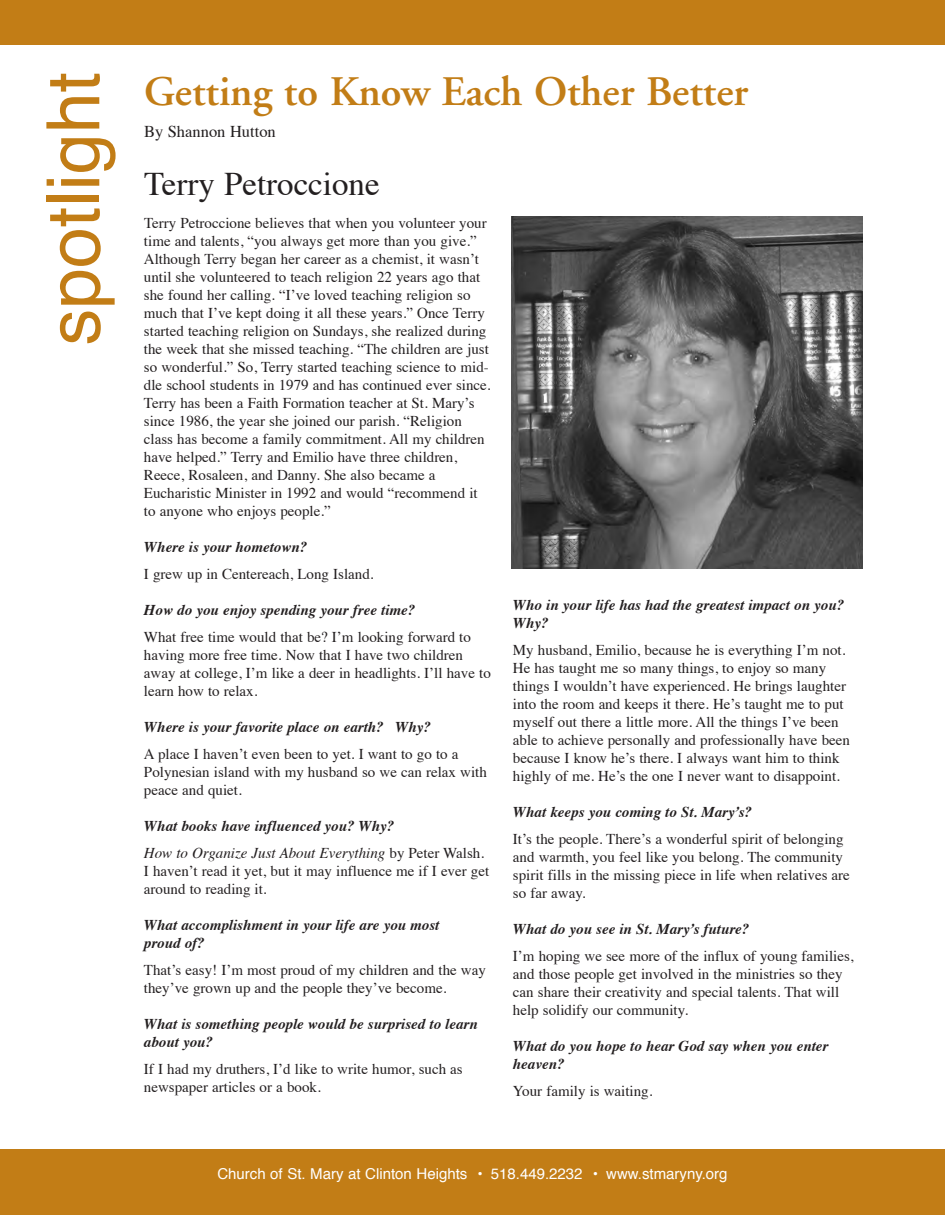
<style>
.page{position:relative;width:945px;height:1215px;background:#fff}
.page>*{position:absolute;margin:0;border:0;box-sizing:border-box;transform-origin:0 0}
.t1{font:73.5px "Helvetica";color:#c27d16}
.t2{font:600 42px "Adobe Garamond";color:#c27d16}
.t3{font:33px "Times";color:#231f20}
.t4{font:16.5px "Times";color:#231f20}
.t5{font:15px/18px "Times";color:#231f20}
.t6{font:italic 700 15px/18px "Times";color:#231f20}
.t7{font:italic 15px/27px "Times";color:#231f20}
.t8{font:15px "Helvetica";color:#fff}
.s1{font-weight:700}
.s2{font-style:normal}
</style>
<div class="page">
<div style="left:0;top:1149px;width:945px;height:66px;background:#c27d16"></div>
<div style="left:0;top:0;width:945px;height:45px;background:#c27d16"></div>
<img style="left:512px;top:216px;width:350px;height:353px">
<h1 class="t1" style="left:43px;top:346px;width:275px;rotate:-90deg">spotlight</h1>
<h2 class="t2" style="left:144px;top:75px;width:606px">Getting to Know Each Other Better</h2>
<p class="t4" style="left:144px;top:124px;width:133px">By Shannon Hutton</p>
<h3 class="t3" style="left:144px;top:170px;width:237px">Terry Petroccione</h3>
<p class="t5" style="left:144px;top:216px;width:348px">Terry Petroccione believes that when you volunteer your time and talents, “you always get more than you give.” Although Terry began her career as a chemist, it wasn’t until she volunteered to teach religion 22 years ago that she found her calling. “I’ve loved teaching religion so much that I’ve kept doing it all these years.” Once Terry started teaching religion on Sundays, she realized during the week that she missed teaching. “The children are just so wonderful.” So, Terry started teaching science to mid&shy;dle school students in 1979 and has continued ever since.<br>Terry has been a Faith Formation teacher at St. Mary’s since 1986, the year she joined our parish. “Religion class has become a family commitment. All my children have helped.” Terry and Emilio have three children, Reece, Rosaleen, and Danny. She also became a Eucharistic Minister in 1992 and would “recommend it to anyone who enjoys people.”</p>
<p class="t6" style="left:144px;top:540px;width:165px">Where is your hometown?</p>
<p class="t5" style="left:144px;top:567px;width:231px">I grew up in Centereach, Long Island.</p>
<p class="t6" style="left:144px;top:603px;width:273px">How do you enjoy spending your free time?</p>
<p class="t5" style="left:144px;top:630px;width:348px">What free time would that be? I’m looking forward to having more free time. Now that I have two children away at college, I’m like a deer in headlights. I’ll have to learn how to relax.</p>
<p class="t6" style="left:144px;top:720px;width:288px">Where is your favorite place on earth? Why?</p>
<p class="t5" style="left:144px;top:747px;width:344px">A place I haven’t even been to yet. I want to go to a<br>Polynesian island with my husband so we can relax with peace and quiet.</p>
<p class="t7" style="left:144px;top:814px;width:342px"><span class="s1">What books have influenced you? Why?<br></span>How to Organize Just About Everything <span class="s2">by Peter Walsh.</span></p>
<p class="t5" style="left:144px;top:864px;width:347px">I haven’t read it yet, but it may influence me if I ever get around to reading it.</p>
<p class="t6" style="left:144px;top:918px;width:297px">What accomplishment in your life are you most proud of?</p>
<p class="t5" style="left:144px;top:963px;width:343px">That’s easy! I’m most proud of my children and the way they’ve grown up and the people they’ve become.</p>
<p class="t6" style="left:144px;top:1017px;width:335px">What is something people would be surprised to learn about you?</p>
<p class="t5" style="left:144px;top:1062px;width:320px">If I had my druthers, I’d like to write humor, such as newspaper articles or a book.</p>
<p class="t6" style="left:513px;top:598px;width:333px">Who in your life has had the greatest impact on you?<br>Why?</p>
<p class="t5" style="left:513px;top:643px;width:339px">My husband, Emilio, because he is everything I’m not.<br>He has taught me so many things, to enjoy so many things I wouldn’t have experienced. He brings laughter into the room and keeps it there. He’s taught me to put myself out there a little more. All the things I’ve been able to achieve personally and professionally have been because I know he’s there. I always want him to think highly of me. He’s the one I never want to disappoint.</p>
<p class="t6" style="left:513px;top:805px;width:241px">What keeps you coming to St. Mary’s?</p>
<p class="t5" style="left:513px;top:832px;width:338px">It’s the people. There’s a wonderful spirit of belonging and warmth, you feel like you belong. The community spirit fills in the missing piece in life when relatives are so far away.</p>
<p class="t6" style="left:513px;top:922px;width:238px">What do you see in St. Mary’s future?</p>
<p class="t5" style="left:513px;top:949px;width:342px">I’m hoping we see more of the influx of young families, and those people get involved in the ministries so they can share their creativity and special talents. That will help solidify our community.</p>
<p class="t6" style="left:513px;top:1039px;width:317px">What do you hope to hear God say when you enter heaven?</p>
<p class="t5" style="left:513px;top:1084px;width:141px">Your family is waiting.</p>
<p class="t8" style="left:217px;top:1167px;width:512px">Church of St. Mary at Clinton Heights • 518.449.2232 • www.stmaryny.org</p>
</div>
